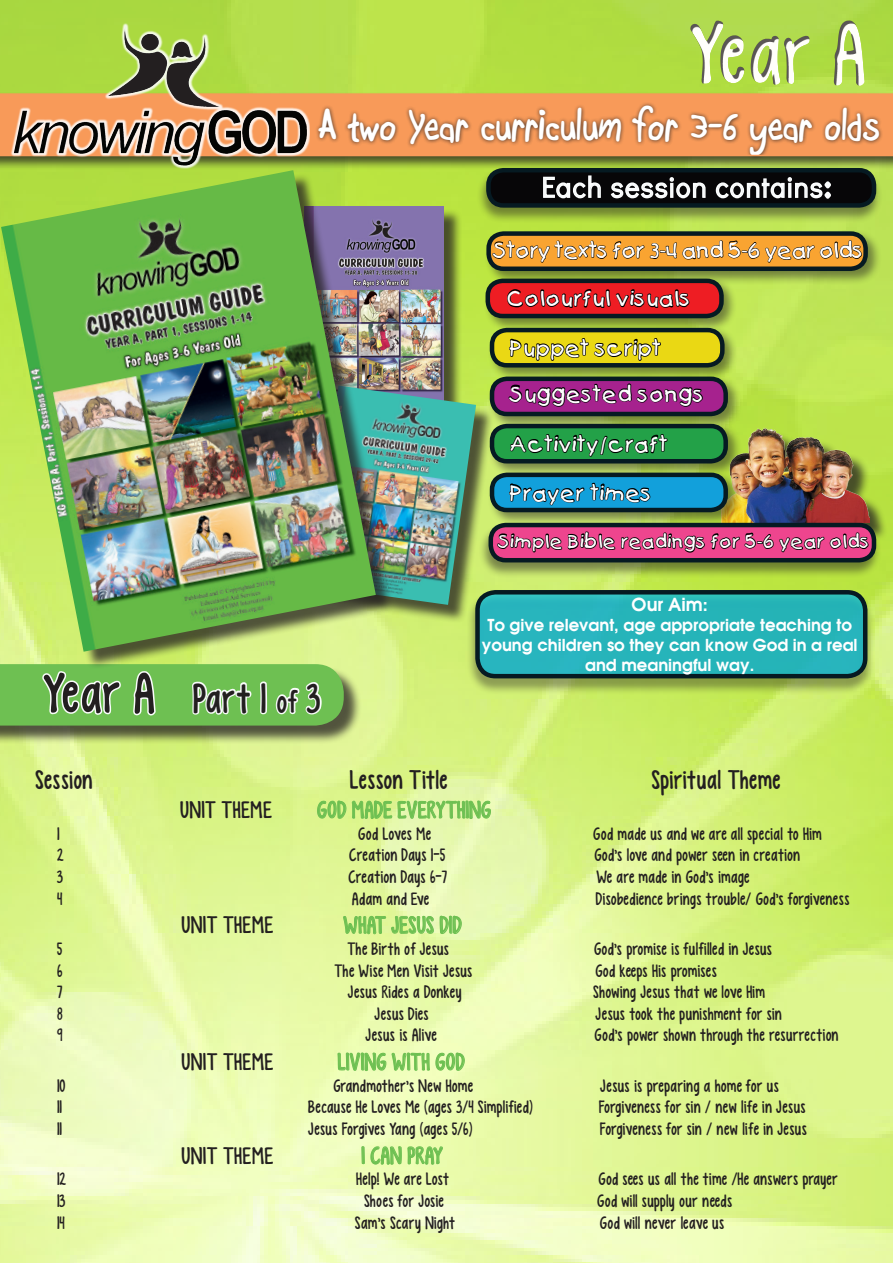
<style>
.page{position:relative;width:893px;height:1263px;background:#fff}
.page>*{position:absolute;margin:0;border:0;box-sizing:border-box;transform-origin:0 0}
.t1{font:90px "KG Empireof Dirt";color:#fffefa}
.t2{font:700 45px "Boopee";color:#fff}
.t3{font:42px "KG Empireof Dirt";color:#231f20}
.t4{font:28.95px "Didact Gothic";letter-spacing:.06em;color:#fbfdfe;scale:.93 1}
.t5{font:27px "KG Empireof Dirt";color:#231f20}
.t6{font:27px "KG Empireof Dirt";letter-spacing:.02em;color:#231f20}
.t7{font:24px "KG Empireof Dirt";letter-spacing:.025em;color:#6ec052}
.t8{font:24px "KG Empireof Dirt";letter-spacing:.03em;color:#231f20}
.t9{font:21px "Kids Plain";letter-spacing:.04em;color:#fff}
.t10{font:21px "Kids Plain";color:#fff}
.t11{font:18px "KG Empireof Dirt";letter-spacing:.02em;color:#231f20}
.t12{font:18px "Kids Plain";letter-spacing:.04em;color:#fff}
.t13{font:18px "KG Empireof Dirt";letter-spacing:.04em;color:#231f20}
.t14{font:700 18px "Avalon";color:#fff}
.t15{font:700 16.5px/19.8px "Avalon";color:#fff;text-align:center}
.s1{font-family:"Kids Play";font-size:30.45px}
.s2{font-size:57px}
.s3{font-size:33px}
</style>
<div class="page">
<img style="left:0;top:0;width:893px;height:1263px">
<div style="left:0;top:91px;width:893px;height:79px;background:#231f20;opacity:.75"></div>
<div style="left:314px;top:101px;width:569px;height:59px;background:#231f20;opacity:.86"></div>
<svg style="left:0;top:93px;width:893px;height:63px"></svg>
<div style="left:11px;top:22px;width:299px;height:147px;background:#fff;opacity:.87"></div>
<img style="left:108px;top:26px;width:42px;height:70px">
<svg style="left:0;top:626px;width:491px;height:389px"></svg>
<svg style="left:337px;top:1023px;width:128px;height:48px"></svg>
<svg style="left:361px;top:1117px;width:82px;height:123px"></svg>
<div style="left:307px;top:208px;width:155px;height:219px;background:#231f20;opacity:.75"></div>
<img style="left:394px;top:206px;width:50px;height:180px">
<div style="left:313px;top:388px;width:181px;height:235px;background:#231f20;opacity:.75"></div>
<img style="left:394px;top:386px;width:82px;height:219px">
<div style="left:4px;top:173px;width:390px;height:497px;background:#231f20;opacity:.75"></div>
<img style="left:1px;top:170px;width:375px;height:482px">
<div style="left:724px;top:431px;width:164px;height:111px;background:#231f20;opacity:.75"></div>
<img style="left:742px;top:424px;width:128px;height:99px">
<div style="left:476px;top:168px;width:406px;height:56px;background:#231f20;opacity:.49"></div>
<div style="left:488px;top:170px;width:386px;height:35px;background:#070608;border-radius:15px"></div>
<div style="left:486px;top:168px;width:390px;height:40px;border:4px solid #061a22;border-radius:15px"></div>
<svg style="left:543px;top:175px;width:58px;height:24px"></svg>
<svg style="left:610px;top:177px;width:96px;height:22px"></svg>
<svg style="left:715px;top:177px;width:116px;height:22px"></svg>
<div style="left:483px;top:276px;width:255px;height:56px;background:#231f20;opacity:.5"></div>
<div style="left:488px;top:281px;width:233px;height:35px;background:#ee1d23;border-radius:15px"></div>
<div style="left:485px;top:279px;width:239px;height:39px;border:4px solid #061a22;border-radius:15px"></div>
<div style="left:484px;top:229px;width:398px;height:56px;background:#231f20;opacity:.5"></div>
<div style="left:489px;top:234px;width:377px;height:35px;background:#f9a431;border-radius:15px"></div>
<div style="left:486px;top:231px;width:382px;height:40px;border:4px solid #061a22;border-radius:15px"></div>
<svg style="left:492px;top:238px;width:370px;height:25px"></svg>
<div style="left:487px;top:326px;width:252px;height:56px;background:#231f20;opacity:.5"></div>
<div style="left:492px;top:330px;width:230px;height:35px;background:#ead814;border-radius:15px"></div>
<div style="left:490px;top:328px;width:235px;height:39px;border:4px solid #061a22;border-radius:15px"></div>
<svg style="left:506px;top:281px;width:184px;height:84px"></svg>
<div style="left:487px;top:374px;width:255px;height:56px;background:#231f20;opacity:.5"></div>
<div style="left:492px;top:379px;width:234px;height:35px;background:#a6228e;border-radius:15px"></div>
<div style="left:490px;top:377px;width:238px;height:39px;border:4px solid #061a22;border-radius:15px"></div>
<svg style="left:507px;top:377px;width:197px;height:40px"></svg>
<div style="left:487px;top:422px;width:255px;height:56px;background:#231f20;opacity:.5"></div>
<div style="left:492px;top:426px;width:234px;height:35px;background:#23a148;border-radius:15px"></div>
<div style="left:490px;top:424px;width:238px;height:39px;border:4px solid #061a22;border-radius:15px"></div>
<svg style="left:510px;top:434px;width:158px;height:23px"></svg>
<div style="left:487px;top:470px;width:255px;height:56px;background:#231f20;opacity:.5"></div>
<div style="left:492px;top:475px;width:234px;height:35px;background:#12a0db;border-radius:15px"></div>
<svg style="left:509px;top:482px;width:142px;height:24px"></svg>
<div style="left:490px;top:473px;width:238px;height:39px;border:4px solid #061a22;border-radius:15px"></div>
<div style="left:478px;top:523px;width:404px;height:56px;background:#231f20;opacity:.5"></div>
<div style="left:491px;top:525px;width:383px;height:35px;background:#ee458e;border-radius:15px"></div>
<svg style="left:496px;top:530px;width:374px;height:30px"></svg>
<div style="left:488px;top:523px;width:388px;height:39px;border:4px solid #061a22;border-radius:15px"></div>
<div style="left:466px;top:590px;width:409px;height:105px;background:#231f20;opacity:.5"></div>
<div style="left:477px;top:592px;width:388px;height:84px;background:#26b4ba;border-radius:18px"></div>
<div style="left:475px;top:590px;width:392px;height:88px;border:4px solid #061a22;border-radius:18px"></div>
<div style="left:658px;top:1px;width:235px;height:154px;background:#231f20;opacity:.75"></div>
<h1 class="t1" style="left:691px;top:2px;width:176px">Year A</h1>
<p class="t2" style="left:318px;top:100px;width:563px">A two Year curriculum for 3-6 year olds</p>
<p class="t4" style="left:542px;top:167px;width:314px">Each session contains<span class="s1">:</span></p>
<p class="t10" style="left:494px;top:237px;width:371px">Story texts for 3-4 and 5-6 year olds</p>
<p class="t9" style="left:507px;top:285px;width:185px">Colourful visuals</p>
<p class="t3" style="left:44px;top:674px;width:278px"><span class="s2">Year A</span> Part 1 <span class="s3">of</span> 3</p>
<p class="t9" style="left:510px;top:335px;width:153px">Puppet script</p>
<p class="t9" style="left:510px;top:381px;width:195px">Suggested songs</p>
<p class="t9" style="left:510px;top:431px;width:159px">Activity/craft</p>
<p class="t9" style="left:510px;top:480px;width:143px">Prayer times</p>
<p class="t12" style="left:498px;top:530px;width:372px">Simple Bible readings for 5-6 year olds</p>
<p class="t14" style="left:632px;top:592px;width:78px">Our Aim:</p>
<p class="t15" style="left:482px;top:614px;width:377px">To give relevant, age appropriate teaching to young children so they can know God in a real and meaningful way.</p>
<p class="t5" style="left:35px;top:765px;width:59px">Session</p>
<p class="t6" style="left:349px;top:765px;width:99px">Lesson Title</p>
<p class="t5" style="left:651px;top:765px;width:130px">Spiritual Theme</p>
<p class="t8" style="left:180px;top:796px;width:93px">UNIT THEME</p>
<p class="t7" style="left:317px;top:796px;width:175px">GOD MADE EVERYTHING</p>
<p class="t11" style="left:57px;top:823px;width:4px">1</p>
<p class="t11" style="left:358px;top:823px;width:74px">God Loves Me</p>
<p class="t11" style="left:593px;top:823px;width:230px">God made us and we are all special to Him</p>
<p class="t11" style="left:57px;top:845px;width:8px">2</p>
<p class="t11" style="left:349px;top:845px;width:97px">Creation Days 1-5</p>
<p class="t11" style="left:594px;top:845px;width:207px">God’s love and power seen in creation</p>
<p class="t11" style="left:57px;top:866px;width:7px">3</p>
<p class="t11" style="left:348px;top:866px;width:100px">Creation Days 6-7</p>
<p class="t11" style="left:596px;top:866px;width:154px">We are made in God’s image</p>
<p class="t11" style="left:57px;top:888px;width:7px">4</p>
<p class="t11" style="left:352px;top:888px;width:78px">Adam and Eve</p>
<p class="t11" style="left:596px;top:888px;width:255px">Disobedience brings trouble/ God’s forgiveness</p>
<p class="t8" style="left:182px;top:911px;width:93px">UNIT THEME</p>
<p class="t7" style="left:343px;top:911px;width:120px">WHAT JESUS DID</p>
<p class="t11" style="left:57px;top:938px;width:6px">5</p>
<p class="t13" style="left:348px;top:938px;width:103px">The Birth of Jesus</p>
<p class="t11" style="left:594px;top:938px;width:179px">God’s promise is fulfilled in Jesus</p>
<p class="t11" style="left:57px;top:960px;width:7px">6</p>
<p class="t11" style="left:335px;top:960px;width:139px">The Wise Men Visit Jesus</p>
<p class="t11" style="left:595px;top:960px;width:123px">God keeps His promises</p>
<p class="t11" style="left:57px;top:982px;width:7px">7</p>
<p class="t11" style="left:348px;top:982px;width:115px">Jesus Rides a Donkey</p>
<p class="t11" style="left:593px;top:982px;width:173px">Showing Jesus that we love Him</p>
<p class="t11" style="left:57px;top:1003px;width:7px">8</p>
<p class="t13" style="left:374px;top:1003px;width:56px">Jesus Dies</p>
<p class="t11" style="left:596px;top:1003px;width:188px">Jesus took the punishment for sin</p>
<p class="t11" style="left:57px;top:1025px;width:7px">9</p>
<p class="t11" style="left:365px;top:1025px;width:73px">Jesus is Alive</p>
<p class="t11" style="left:595px;top:1025px;width:245px">God’s power shown through the resurrection</p>
<p class="t8" style="left:182px;top:1048px;width:93px">UNIT THEME</p>
<p class="t7" style="left:338px;top:1048px;width:128px">LIVING WITH GOD</p>
<p class="t11" style="left:57px;top:1075px;width:10px">10</p>
<p class="t11" style="left:333px;top:1075px;width:141px">Grandmother’s New Home</p>
<p class="t11" style="left:600px;top:1075px;width:180px">Jesus is preparing a home for us</p>
<p class="t11" style="left:57px;top:1097px;width:6px">11</p>
<p class="t11" style="left:308px;top:1097px;width:226px">Because He Loves Me (ages 3/4 Simplified)</p>
<p class="t11" style="left:599px;top:1097px;width:208px">Forgiveness for sin / new life in Jesus</p>
<p class="t11" style="left:57px;top:1118px;width:6px">11</p>
<p class="t11" style="left:308px;top:1118px;width:166px">Jesus Forgives Yang (ages 5/6)</p>
<p class="t11" style="left:600px;top:1118px;width:208px">Forgiveness for sin / new life in Jesus</p>
<p class="t8" style="left:182px;top:1142px;width:93px">UNIT THEME</p>
<p class="t7" style="left:361px;top:1142px;width:83px">I CAN PRAY</p>
<p class="t11" style="left:57px;top:1169px;width:11px">12</p>
<p class="t11" style="left:356px;top:1169px;width:95px">Help! We are Lost</p>
<p class="t11" style="left:598px;top:1169px;width:241px">God sees us all the time /He answers prayer</p>
<p class="t11" style="left:57px;top:1190px;width:10px">13</p>
<p class="t11" style="left:364px;top:1190px;width:81px">Shoes for Josie</p>
<p class="t11" style="left:597px;top:1190px;width:136px">God will supply our needs</p>
<p class="t11" style="left:57px;top:1212px;width:9px">14</p>
<p class="t11" style="left:355px;top:1212px;width:102px">Sam’s Scary Night</p>
<p class="t11" style="left:600px;top:1212px;width:126px">God will never leave us</p>
</div>
